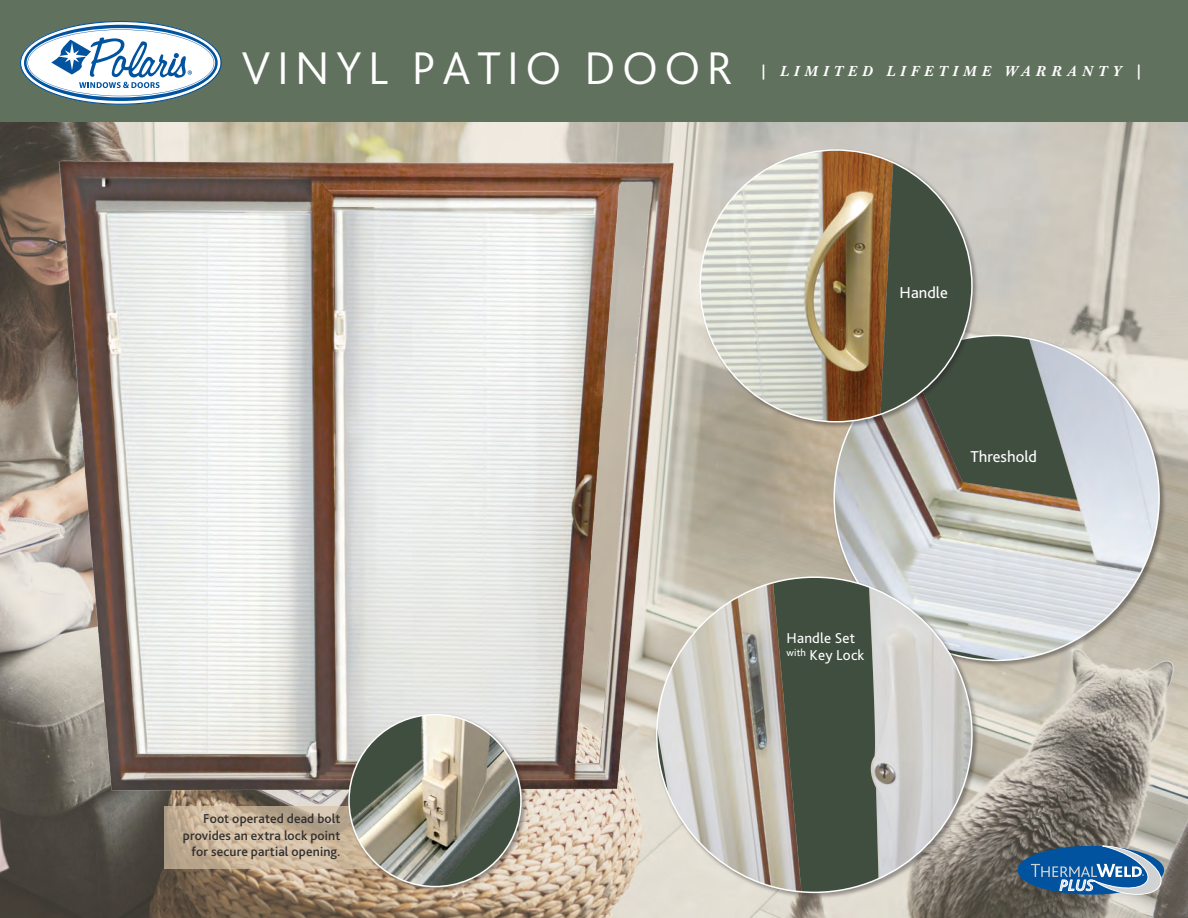
<style>
.page{position:relative;width:1188px;height:918px;background:#fff}
.page>*{position:absolute;margin:0;border:0;box-sizing:border-box;transform-origin:0 0}
.t1{font:300 48px "Bliss Pro";letter-spacing:.135em;color:#fff}
.t2{font:16.5px "Bliss Pro";color:#fff}
.t3{font:italic 700 15px "New Baskerville IT Cby BT";letter-spacing:.305em;color:#fff}
.t4{font:15px/16.5px "Bliss Pro";letter-spacing:.01em;color:#fff}
.t5{font:500 13.5px/16.5px "Bliss Pro";letter-spacing:.01em;color:#312f30;text-align:right}
</style>
<div class="page">
<img style="left:0;top:122px;width:1188px;height:796px">
<div style="left:0;top:0;width:1188px;height:122px;background:#60715d"></div>
<div style="left:833px;top:334px;width:333px;height:333px;background:#231f20;opacity:.4"></div>
<img style="left:834px;top:335px;width:325px;height:325px;border-radius:162px">
<svg style="left:20px;top:21px;width:202px;height:84px"></svg>
<div style="left:655px;top:576px;width:324px;height:323px;background:#231f20;opacity:.4"></div>
<img style="left:657px;top:577px;width:315px;height:315px;border-radius:158px">
<div style="left:699px;top:149px;width:279px;height:279px;background:#231f20;opacity:.4"></div>
<img style="left:700px;top:150px;width:272px;height:272px;border-radius:136px">
<svg style="left:164px;top:818px;width:184px;height:51px;background:#c8b59b"></svg>
<img style="left:44px;top:150px;width:653px;height:668px">
<div style="left:348px;top:713px;width:180px;height:180px;background:#231f20;opacity:.4"></div>
<img style="left:349px;top:715px;width:172px;height:172px;border-radius:86px">
<div style="left:1018px;top:846px;width:146px;height:49px;background:#0153a0;border-radius:50%"></div>
<svg style="left:1031px;top:845px;width:133px;height:53px"></svg>
<h1 class="t1" style="left:242px;top:38px;width:493px">VINYL PATIO DOOR</h1>
<p class="t3" style="left:760px;top:62px;width:384px">| LIMITED LIFETIME WARRANTY |</p>
<p class="t5" style="left:183px;top:810px;width:159px">Foot operated dead bolt provides an extra lock point for secure partial opening.</p>
<p class="t2" style="left:900px;top:282px;width:50px">Handle</p>
<p class="t2" style="left:971px;top:446px;width:68px">Threshold</p>
<p class="t4" style="left:787px;top:630px;width:79px">Handle Set <sup>with</sup> Key Lock</p>
</div>
